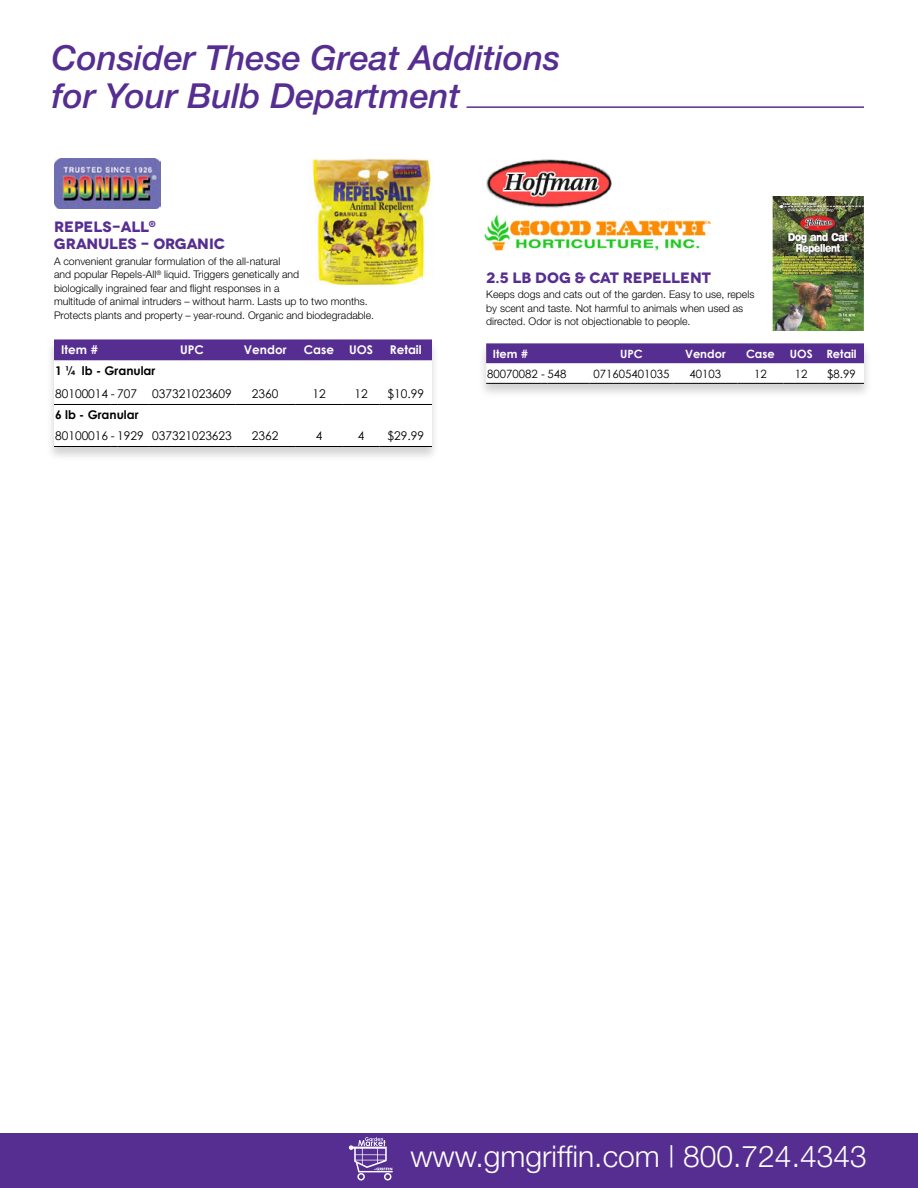
<style>
.page{position:relative;width:918px;height:1188px;background:#fff}
.page>*{position:absolute;margin:0;border:0;box-sizing:border-box;transform-origin:0 0}
.t1{font:italic 500 34.5px/37.5px "Helvetica Neue";color:#562e91}
.t2{font:300 30px "Helvetica Neue";color:#fff}
.t3{font:700 15px/16.5px "Novecentowide";color:#562e91}
.t4{font:12px "Century Gothic";color:#000}
.t5{font:700 12px "Century Gothic";color:#fff}
.t6{font:700 12px "Century Gothic";color:#000}
.t7{font:11.4px "Century Gothic";color:#000}
.t8{font:700 11.4px "Century Gothic";color:#fff}
.t9{font:300 10.5px/13.5px "Helvetica Neue";color:#000}
</style>
<div class="page">
<div style="left:0;top:1133px;width:918px;height:55px;background:#562e91"></div>
<svg style="left:349px;top:1137px;width:44px;height:44px"></svg>
<div style="left:46px;top:338px;width:394px;height:124px;background:#000;opacity:.18"></div>
<svg style="left:54px;top:339px;width:378px;height:108px"></svg>
<hr style="left:117px;top:446px;width:32px;height:1px;background:#000">
<hr style="left:149px;top:446px;width:86px;height:1px;background:#000">
<hr style="left:235px;top:446px;width:60px;height:1px;background:#000">
<hr style="left:295px;top:446px;width:48px;height:1px;background:#000">
<hr style="left:343px;top:446px;width:37px;height:1px;background:#000">
<hr style="left:380px;top:446px;width:52px;height:1px;background:#000">
<img style="left:54px;top:158px;width:107px;height:50px">
<img style="left:308px;top:158px;width:123px;height:126px">
<img style="left:487px;top:159px;width:125px;height:49px">
<img style="left:484px;top:216px;width:226px;height:35px">
<div style="left:478px;top:342px;width:394px;height:57px;background:#000;opacity:.18"></div>
<svg style="left:486px;top:343px;width:378px;height:41px"></svg>
<hr style="left:547px;top:383px;width:43px;height:1px;background:#000">
<hr style="left:590px;top:383px;width:83px;height:1px;background:#000">
<hr style="left:673px;top:383px;width:64px;height:1px;background:#000">
<hr style="left:737px;top:383px;width:47px;height:1px;background:#000">
<hr style="left:784px;top:383px;width:35px;height:1px;background:#000">
<hr style="left:819px;top:383px;width:45px;height:1px;background:#000">
<img style="left:773px;top:197px;width:91px;height:133px">
<hr style="left:467px;top:106px;width:397px;height:2px;background:#562e91">
<h1 class="t1" style="left:52px;top:39px;width:510px">Consider These Great Additions for Your Bulb Department</h1>
<h3 class="t3" style="left:54px;top:219px;width:173px">REPELS-ALL<sup>®<br></sup>GRANULES - ORGANIC</h3>
<p class="t9" style="left:54px;top:254px;width:322px">A convenient granular formulation of the all-natural<br>and popular Repels-All<sup>®</sup> liquid. Triggers genetically and<br>biologically ingrained fear and flight responses in a<br>multitude of animal intruders – without harm. Lasts up to two months.<br>Protects plants and property – year-round. Organic and biodegradable.</p>
<p class="t5" style="left:61px;top:341px;width:38px">Item #</p>
<p class="t5" style="left:180px;top:341px;width:25px">UPC</p>
<p class="t5" style="left:244px;top:341px;width:44px">Vendor</p>
<p class="t5" style="left:304px;top:341px;width:32px">Case</p>
<p class="t5" style="left:349px;top:341px;width:25px">UOS</p>
<p class="t5" style="left:390px;top:341px;width:33px">Retail</p>
<p class="t6" style="left:55px;top:362px;width:102px">1 ¼ lb - Granular</p>
<p class="t4" style="left:55px;top:386px;width:178px">80100014 - 707 037321023609</p>
<p class="t4" style="left:252px;top:386px;width:28px">2360</p>
<p class="t4" style="left:312px;top:386px;width:15px">12</p>
<p class="t4" style="left:355px;top:386px;width:15px">12</p>
<p class="t4" style="left:387px;top:386px;width:38px">$10.99</p>
<p class="t6" style="left:55px;top:406px;width:85px">6 lb - Granular</p>
<p class="t4" style="left:55px;top:428px;width:178px">80100016 - 1929 037321023623</p>
<p class="t4" style="left:252px;top:428px;width:28px">2362</p>
<p class="t4" style="left:316px;top:428px;width:8px">4</p>
<p class="t4" style="left:358px;top:428px;width:8px">4</p>
<p class="t4" style="left:387px;top:428px;width:38px">$29.99</p>
<h3 class="t3" style="left:486px;top:269px;width:226px">2.5 LB DOG &amp; CAT REPELLENT</h3>
<p class="t9" style="left:486px;top:288px;width:270px">Keeps dogs and cats out of the garden. Easy to use, repels by scent and taste. Not harmful to animals when used as directed. Odor is not objectionable to people.</p>
<p class="t8" style="left:493px;top:345px;width:37px">Item #</p>
<p class="t8" style="left:620px;top:345px;width:24px">UPC</p>
<p class="t8" style="left:685px;top:345px;width:42px">Vendor</p>
<p class="t8" style="left:746px;top:345px;width:30px">Case</p>
<p class="t8" style="left:790px;top:345px;width:68px">UOS Retail</p>
<p class="t7" style="left:487px;top:366px;width:81px">80070082 - 548</p>
<p class="t7" style="left:593px;top:366px;width:77px">071605401035</p>
<p class="t7" style="left:690px;top:366px;width:33px">40103</p>
<p class="t7" style="left:754px;top:366px;width:14px">12</p>
<p class="t7" style="left:795px;top:366px;width:14px">12</p>
<p class="t7" style="left:827px;top:366px;width:30px">$8.99</p>
<h2 class="t2" style="left:410px;top:1138px;width:458px">www.gmgriffin.com | 800.724.4343</h2>
</div>
